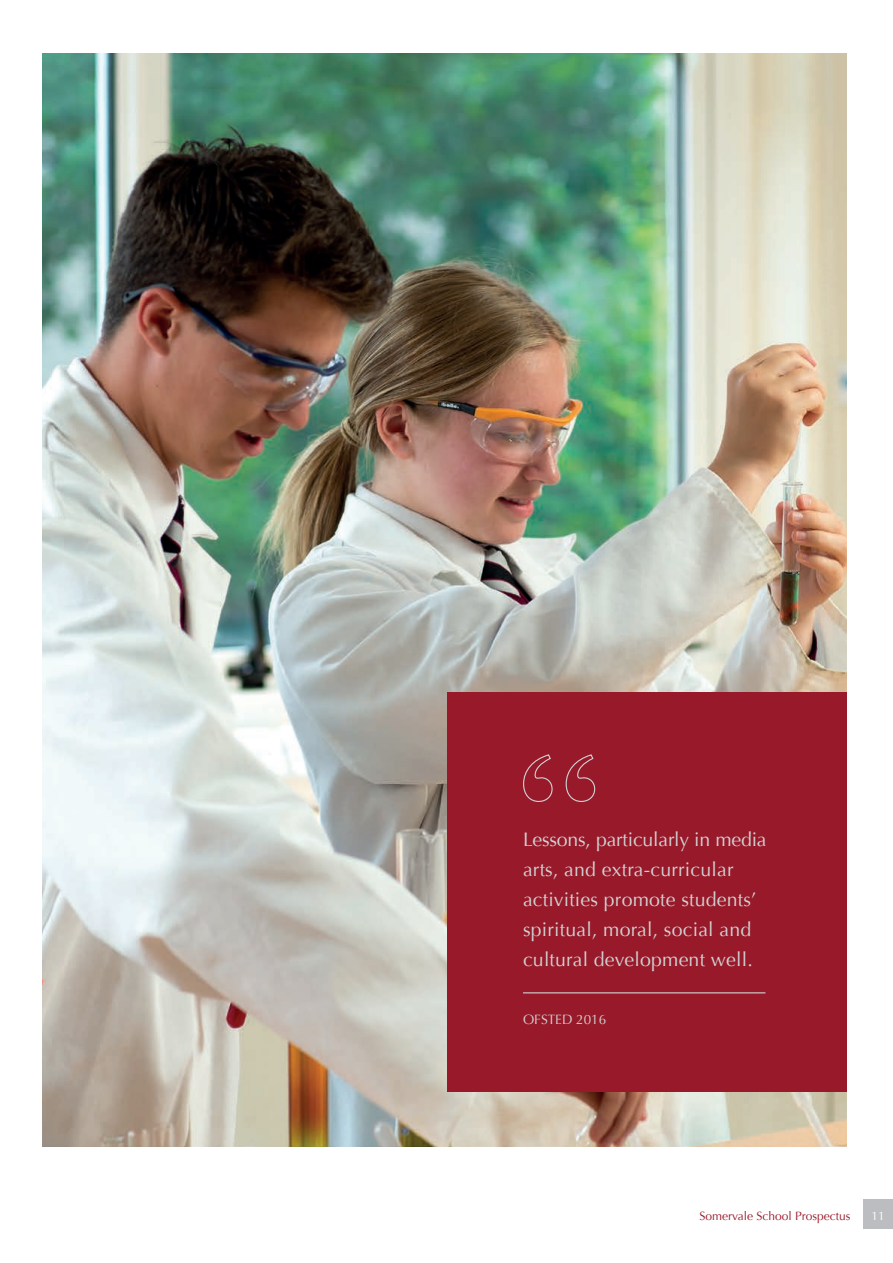
<style>
.page{position:relative;width:893px;height:1263px;background:#fff}
.page>*{position:absolute;margin:0;border:0;box-sizing:border-box;transform-origin:0 0}
.t1{font:19.5px/30px "Optima";letter-spacing:.01em;color:#d1d2d4}
.t2{font:13.5px "Optima";color:#d1d2d4}
.t3{font:12px "Optima";color:#981a2a}
.t4{font:12px "Optima";color:#fff}
</style>
<div class="page">
<img style="left:43px;top:53px;width:803px;height:1093px">
<div style="left:448px;top:692px;width:399px;height:400px;background:#981a2a"></div>
<div style="left:863px;top:1199px;width:30px;height:30px;background:#bcbdc0"></div>
<svg style="left:523px;top:754px;width:73px;height:48px"></svg>
<hr style="left:523px;top:992px;width:242px;height:1px;background:#d1d2d4">
<p class="t1" style="left:523px;top:825px;width:245px">Lessons, particularly in media arts, and extra-curricular activities promote students’ spiritual, moral, social and cultural development well.</p>
<p class="t2" style="left:523px;top:1012px;width:85px">OFSTED 2016</p>
<p class="t3" style="left:700px;top:1208px;width:152px">Somervale School Prospectus</p>
<p class="t4" style="left:871px;top:1208px;width:15px">11</p>
</div>
